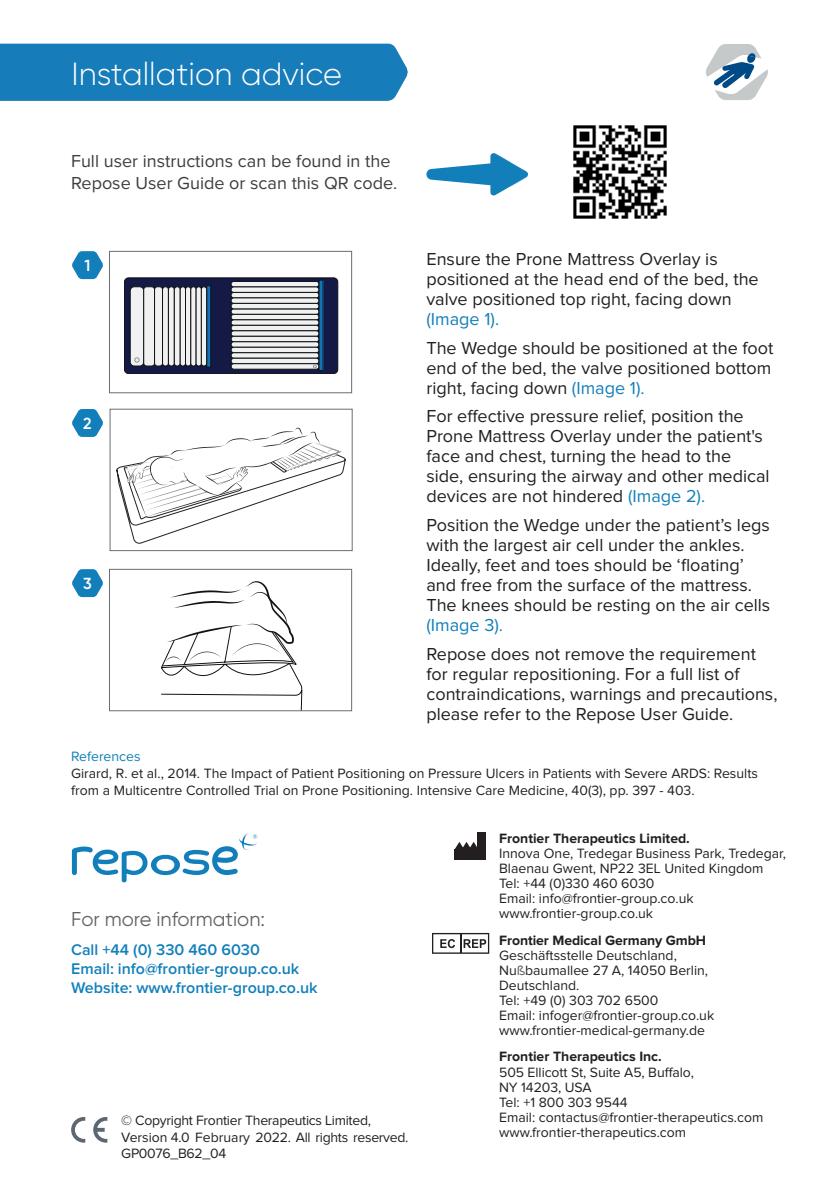
<style>
.page{position:relative;width:840px;height:1191px;background:#fff}
.page>*{position:absolute;margin:0;border:0;box-sizing:border-box;transform-origin:0 0}
.t1{font:300 32px "Gilroy";color:#fff}
.t2{font:20px "Gilroy";color:#636366}
.t3{font:18px/20px "Proxima Nova";color:#231f20}
.t4{font:18px/21.6px "Proxima Nova";color:#3e3e3f}
.t5{font:600 16px/19.2px "Proxima Nova";color:#127fbb}
.t6{font:600 16px "Gilroy";color:#fff}
.t7{font:14px/15px "Proxima Nova";color:#231f20}
.t8{font:14px/16px "Proxima Nova";letter-spacing:-.02em;color:#231f20}
.t9{font:14px "Proxima Nova";color:#127fbb}
.s1{color:#127fbb}
.s2{font-weight:700}
.s3{color:#57585a}
</style>
<div class="page">
<svg style="left:72px;top:569px;width:31px;height:28px"></svg>
<svg style="left:72px;top:409px;width:31px;height:28px"></svg>
<svg style="left:72px;top:251px;width:31px;height:28px"></svg>
<img style="left:239px;top:833px;width:17px;height:17px">
<svg style="left:72px;top:846px;width:166px;height:36px"></svg>
<svg style="left:253px;top:834px;width:4px;height:4px"></svg>
<div style="left:0;top:44px;width:408px;height:56px;background:#167cba"></div>
<div style="left:124px;top:278px;width:213px;height:95px;background:#141945;border-radius:4px"></div>
<div style="left:124px;top:277px;width:214px;height:97px;border:1px solid #101315;border-radius:4px"></div>
<svg style="left:206px;top:285px;width:5px;height:82px"></svg>
<div style="left:130px;top:287px;width:14px;height:79px;background:#f0f1f0;border-radius:4px"></div>
<div style="left:130px;top:286px;width:14px;height:80px;border:1px solid #101315;border-radius:4px"></div>
<div style="left:144px;top:287px;width:10px;height:79px;background:#f0f1f0;border-radius:3px"></div>
<div style="left:143px;top:286px;width:12px;height:80px;border:1px solid #101315;border-radius:3px"></div>
<div style="left:154px;top:287px;width:8px;height:79px;background:#f0f1f0;border-radius:3px"></div>
<div style="left:154px;top:286px;width:9px;height:80px;border:1px solid #101315;border-radius:3px"></div>
<div style="left:162px;top:287px;width:6px;height:79px;background:#f0f1f0;border-radius:3px"></div>
<div style="left:162px;top:286px;width:7px;height:80px;border:1px solid #101315;border-radius:3px"></div>
<div style="left:168px;top:287px;width:6px;height:79px;background:#f0f1f0;border-radius:3px"></div>
<div style="left:168px;top:286px;width:6px;height:80px;border:1px solid #101315;border-radius:3px"></div>
<div style="left:174px;top:287px;width:6px;height:79px;background:#f0f1f0;border-radius:3px"></div>
<div style="left:174px;top:286px;width:6px;height:80px;border:1px solid #101315;border-radius:3px"></div>
<div style="left:180px;top:287px;width:5px;height:79px;background:#f0f1f0;border-radius:3px"></div>
<div style="left:180px;top:286px;width:6px;height:80px;border:1px solid #101315;border-radius:3px"></div>
<div style="left:185px;top:287px;width:6px;height:79px;background:#f0f1f0;border-radius:3px"></div>
<div style="left:185px;top:286px;width:6px;height:80px;border:1px solid #101315;border-radius:3px"></div>
<div style="left:191px;top:287px;width:5px;height:79px;background:#f0f1f0;border-radius:3px"></div>
<div style="left:190px;top:286px;width:6px;height:80px;border:1px solid #101315;border-radius:3px"></div>
<div style="left:196px;top:287px;width:5px;height:79px;background:#f0f1f0;border-radius:3px"></div>
<div style="left:196px;top:286px;width:6px;height:80px;border:1px solid #101315;border-radius:3px"></div>
<div style="left:201px;top:287px;width:5px;height:79px;background:#f0f1f0;border-radius:3px"></div>
<div style="left:201px;top:286px;width:6px;height:80px;border:1px solid #101315;border-radius:3px"></div>
<svg style="left:134px;top:357px;width:5px;height:5px"></svg>
<div style="left:231px;top:309px;width:88px;height:5px;background:#f0f1f0;border-radius:3px"></div>
<div style="left:231px;top:308px;width:88px;height:7px;border:1px solid #101315;border-radius:3px"></div>
<div style="left:231px;top:314px;width:88px;height:6px;background:#f0f1f0;border-radius:3px"></div>
<div style="left:231px;top:314px;width:88px;height:6px;border:1px solid #101315;border-radius:3px"></div>
<div style="left:231px;top:320px;width:88px;height:5px;background:#f0f1f0;border-radius:3px"></div>
<div style="left:231px;top:319px;width:88px;height:7px;border:1px solid #101315;border-radius:3px"></div>
<div style="left:231px;top:325px;width:88px;height:6px;background:#f0f1f0;border-radius:3px"></div>
<div style="left:231px;top:325px;width:88px;height:6px;border:1px solid #101315;border-radius:3px"></div>
<div style="left:231px;top:331px;width:88px;height:5px;background:#f0f1f0;border-radius:3px"></div>
<div style="left:231px;top:330px;width:88px;height:7px;border:1px solid #101315;border-radius:3px"></div>
<div style="left:231px;top:336px;width:88px;height:6px;background:#f0f1f0;border-radius:3px"></div>
<div style="left:231px;top:336px;width:88px;height:6px;border:1px solid #101315;border-radius:3px"></div>
<div style="left:231px;top:342px;width:88px;height:5px;background:#f0f1f0;border-radius:3px"></div>
<div style="left:231px;top:341px;width:88px;height:6px;border:1px solid #101315;border-radius:3px"></div>
<div style="left:231px;top:347px;width:88px;height:6px;background:#f0f1f0;border-radius:3px"></div>
<div style="left:231px;top:347px;width:88px;height:6px;border:1px solid #101315;border-radius:3px"></div>
<div style="left:231px;top:353px;width:88px;height:5px;background:#f0f1f0;border-radius:3px"></div>
<div style="left:231px;top:352px;width:88px;height:6px;border:1px solid #101315;border-radius:3px"></div>
<div style="left:231px;top:358px;width:88px;height:6px;background:#f0f1f0;border-radius:3px"></div>
<div style="left:231px;top:358px;width:88px;height:6px;border:1px solid #101315;border-radius:3px"></div>
<div style="left:231px;top:364px;width:88px;height:5px;background:#f0f1f0;border-radius:3px"></div>
<div style="left:231px;top:363px;width:88px;height:6px;border:1px solid #101315;border-radius:3px"></div>
<div style="left:231px;top:281px;width:88px;height:6px;background:#f0f1f0;border-radius:3px"></div>
<div style="left:230px;top:281px;width:89px;height:6px;border:1px solid #101315;border-radius:3px"></div>
<div style="left:231px;top:287px;width:88px;height:5px;background:#f0f1f0;border-radius:3px"></div>
<div style="left:230px;top:287px;width:89px;height:6px;border:1px solid #101315;border-radius:3px"></div>
<div style="left:231px;top:292px;width:88px;height:6px;background:#f0f1f0;border-radius:3px"></div>
<div style="left:230px;top:292px;width:89px;height:6px;border:1px solid #101315;border-radius:3px"></div>
<div style="left:231px;top:298px;width:88px;height:5px;background:#f0f1f0;border-radius:3px"></div>
<div style="left:230px;top:297px;width:89px;height:7px;border:1px solid #101315;border-radius:3px"></div>
<div style="left:231px;top:303px;width:88px;height:6px;background:#f0f1f0;border-radius:3px"></div>
<div style="left:231px;top:303px;width:88px;height:6px;border:1px solid #101315;border-radius:3px"></div>
<hr style="left:319px;top:280px;width:4px;height:90px;background:#1174bb">
<div style="left:318px;top:280px;width:5px;height:91px;border:1px solid #101315"></div>
<div style="left:109px;top:251px;width:242px;height:142px;border:1px solid #6c6d70"></div>
<svg style="left:147px;top:581px;width:156px;height:128px"></svg>
<div style="left:109px;top:569px;width:242px;height:142px;border:1px solid #6c6d70"></div>
<svg style="left:116px;top:427px;width:230px;height:117px"></svg>
<div style="left:110px;top:409px;width:242px;height:142px;border:1px solid #6c6d70"></div>
<svg style="left:71px;top:1117px;width:14px;height:25px"></svg>
<svg style="left:93px;top:1117px;width:14px;height:25px"></svg>
<img style="left:573px;top:126px;width:93px;height:93px">
<svg style="left:706px;top:44px;width:61px;height:56px"></svg>
<svg style="left:426px;top:153px;width:102px;height:43px"></svg>
<div style="left:477px;top:832px;width:8px;height:27px;background:#231f20"></div>
<svg style="left:455px;top:842px;width:22px;height:7px"></svg>
<div style="left:454px;top:849px;width:23px;height:10px;background:#231f20"></div>
<svg style="left:432px;top:933px;width:57px;height:20px"></svg>
<hr style="left:459px;top:933px;width:2px;height:20px;background:#231f20">
<p class="t1" style="left:72px;top:54px;width:272px">Installation advice</p>
<p class="t4" style="left:71px;top:151px;width:327px">Full user instructions can be found in the<br>Repose User Guide or scan this QR code.</p>
<p class="t6" style="left:84px;top:255px;width:7px">1</p>
<p class="t6" style="left:83px;top:413px;width:10px">2</p>
<p class="t6" style="left:83px;top:574px;width:10px">3</p>
<p class="t3" style="left:426px;top:250px;width:333px">Ensure the Prone Mattress Overlay is positioned at the head end of the bed, the valve positioned top right, facing down <span class="s1">(Image 1).</span></p>
<p class="t3" style="left:426px;top:339px;width:348px;text-align:justify">The Wedge should be positioned at the foot end of the bed, the valve positioned bottom right, facing down <span class="s1">(Image 1).</span></p>
<p class="t3" style="left:426px;top:407px;width:344px">For effective pressure relief, position the Prone Mattress Overlay under the patient's face and chest, turning the head to the side, ensuring the airway and other medical devices are not hindered <span class="s1">(Image 2).</span></p>
<p class="t3" style="left:426px;top:516px;width:345px">Position the Wedge under the patient’s legs with the largest air cell under the ankles.<br>Ideally, feet and toes should be ‘floating’ and free from the surface of the mattress.<br>The knees should be resting on the air cells <span class="s1">(Image 3).</span></p>
<p class="t3" style="left:426px;top:644px;width:352px">Repose does not remove the requirement for regular repositioning. For a full list of contraindications, warnings and precautions, please refer to the Repose User Guide.</p>
<p class="t9" style="left:71px;top:750px;width:71px">References</p>
<p class="t7" style="left:71px;top:765px;width:688px;line-height:16.8px">Girard, R. et al., 2014. The Impact of Patient Positioning on Pressure Ulcers in Patients with Severe ARDS: Results from a Multicentre Controlled Trial on Prone Positioning. Intensive Care Medicine, 40(3), pp. 397 - 403.</p>
<p class="t7" style="left:499px;top:831px;width:288px"><span class="s2">Frontier Therapeutics Limited.<br></span>Innova One, Tredegar Business Park, Tredegar, Blaenau Gwent, NP22 3EL United Kingdom Tel: +44 (0)330 460 6030<br>Email: info@frontier-group.co.uk www.frontier-group.co.uk</p>
<p class="t7" style="left:499px;top:933px;width:216px"><span class="s2">Frontier Medical Germany GmbH<br></span>Geschäftsstelle Deutschland,<br>Nu<span class="s3">ß</span>baumallee 27 A, 14050 Berlin,<br>Deutschland.<br>Tel: +49 (0) 303 702 6500<br>Email: infoger@frontier-group.co.uk www.frontier-medical-germany.de</p>
<p class="t7" style="left:499px;top:1049px;width:265px"><span class="s2">Frontier Therapeutics Inc.<br></span>505 Ellicott St, Suite A5, Buffalo,<br>NY 14203, USA<br>Tel: +1 800 303 9544<br>Email: contactus@frontier-therapeutics.com www.frontier-therapeutics.com</p>
<p class="t2" style="left:71px;top:906px;width:195px">For more information:</p>
<p class="t5" style="left:71px;top:940px;width:248px">Call +44 (0) 330 460 6030<br>Email: info@frontier-group.co.uk<br>Website: www.frontier-group.co.uk</p>
<p class="t8" style="left:121px;top:1113px;width:251px">© Copyright Frontier Therapeutics Limited,</p>
<p class="t8" style="left:121px;top:1129px;width:288px">Version 4.0 February 2022. All rights reserved.<br>GP0076_B62_04</p>
</div>
